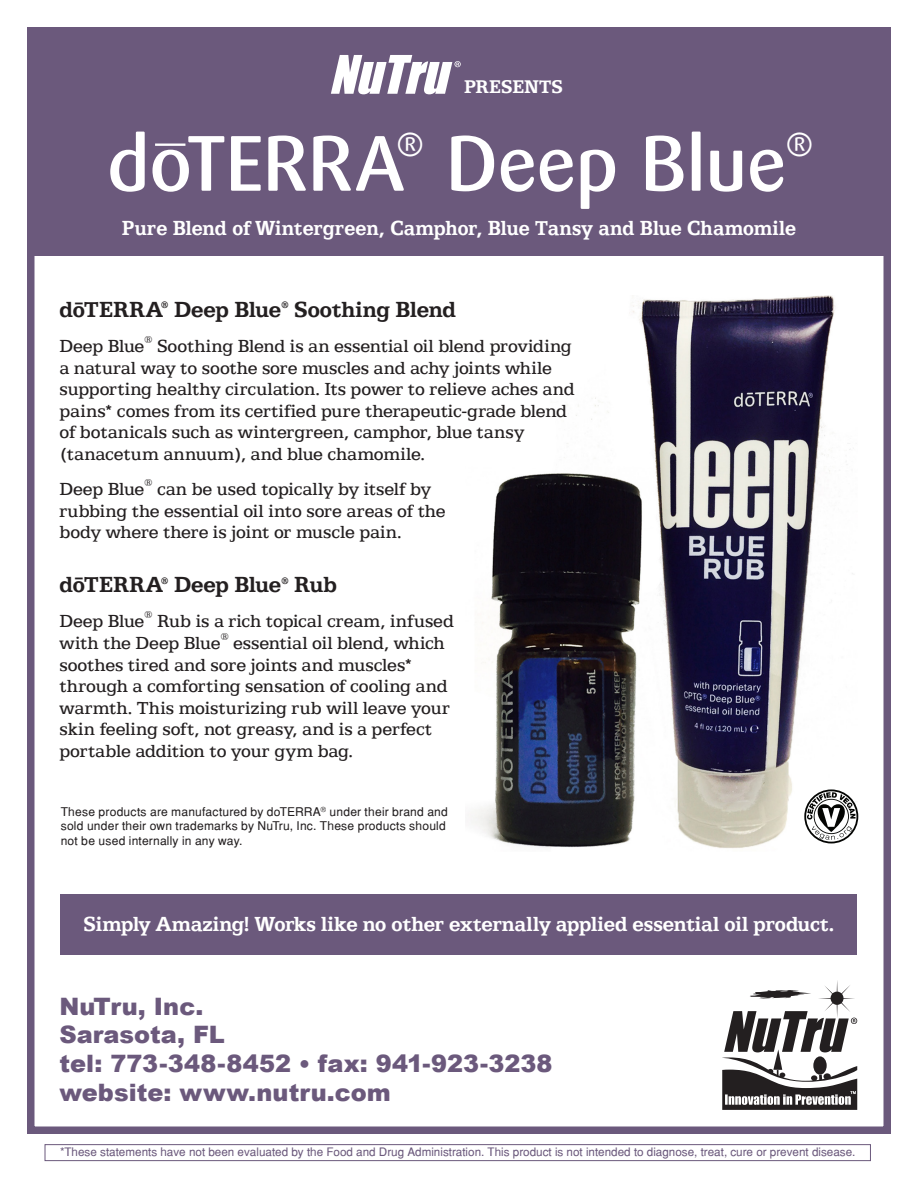
<style>
.page{position:relative;width:918px;height:1188px;background:#fff}
.page>*{position:absolute;margin:0;border:0;box-sizing:border-box;transform-origin:0 0}
.t1{font:500 77.4px "Sari";letter-spacing:-.01em;color:#fff}
.t2{font:500 32.85px "Sari";color:#fff}
.t3{font:900 24px "Arial";color:#6b597c}
.t4{font:700 22.5px "Egyptian Text";letter-spacing:-.01em;color:#231f20}
.t5{font:700 21px "Egyptian Text";color:#fff}
.t6{font:700 21px "Egyptian Text";color:#fff;scale:.95 1}
.t7{font:700 18.9px "Egyptian Text";color:#fff}
.t8{font:18px/21.6px "Egyptian Text";letter-spacing:-.005em;color:#231f20}
.t9{font:12px/14.4px "Helvetica";letter-spacing:.015em;color:#231f20}
.t10{font:11.7px "Helvetica";color:#6b597c}
.t11{font:10.5px "Egyptian Text";color:#231f20}
.t12{font:700 9.6px "Egyptian Text";color:#231f20}
.s1{font-size:18px}
</style>
<div class="page">
<img style="left:469px;top:296px;width:384px;height:553px">
<div style="left:27px;top:27px;width:864px;height:1107px;border:8px solid #6b597c"></div>
<div style="left:27px;top:27px;width:864px;height:228px;background:#6b597c"></div>
<div style="left:45px;top:1144px;width:826px;height:17px;border:1px solid #6b597c"></div>
<svg style="left:804px;top:789px;width:54px;height:54px"></svg>
<div style="left:61px;top:894px;width:796px;height:61px;background:#6b597c"></div>
<hr style="left:155px;top:144px;width:30px;height:2px;background:#fff">
<svg style="left:722px;top:980px;width:135px;height:130px"></svg>
<svg style="left:331px;top:55px;width:130px;height:39px"></svg>
<p class="t7" style="left:464px;top:76px;width:100px">PRESENTS</p>
<p class="t1" style="left:107px;top:118px;width:300px">doTERRA</p>
<p class="t2" style="left:396px;top:125px;width:30px">®</p>
<p class="t1" style="left:446px;top:118px;width:342px">Deep Blue</p>
<p class="t2" style="left:785px;top:125px;width:30px">®</p>
<p class="t6" style="left:122px;top:216px;width:711px">Pure Blend of Wintergreen, Camphor, Blue Tansy and Blue Chamomile</p>
<p class="t4" style="left:59px;top:297px;width:105px">dōTERRA</p>
<p class="t12" style="left:161px;top:300px;width:9px">®</p>
<p class="t4" style="left:174px;top:297px;width:109px">Deep Blue</p>
<p class="t12" style="left:281px;top:300px;width:9px">®</p>
<p class="t4" style="left:294px;top:297px;width:163px">Soothing Blend</p>
<p class="t8" style="left:59px;top:336px;width:86px">Deep Blue</p>
<p class="t11" style="left:145px;top:334px;width:9px">®</p>
<p class="t8" style="left:59px;top:336px;width:517px;text-indent:98px">Soothing Blend is an essential oil blend providing a natural way to soothe sore muscles and achy joints while supporting healthy circulation. Its power to relieve aches and pains* comes from its certified pure therapeutic-grade blend of botanicals such as wintergreen, camphor, blue tansy (tanacetum annuum), and blue chamomile.</p>
<p class="t8" style="left:59px;top:479px;width:86px">Deep Blue</p>
<p class="t11" style="left:145px;top:477px;width:9px">®</p>
<p class="t8" style="left:59px;top:479px;width:388px;text-indent:98px">can be used topically by itself by rubbing the essential oil into sore areas of the body where there is joint or muscle pain.</p>
<p class="t4" style="left:59px;top:572px;width:105px">dōTERRA</p>
<p class="t12" style="left:161px;top:575px;width:9px">®</p>
<p class="t4" style="left:174px;top:572px;width:109px">Deep Blue</p>
<p class="t12" style="left:281px;top:575px;width:9px">®</p>
<p class="t4" style="left:294px;top:572px;width:44px">Rub</p>
<p class="t8" style="left:59px;top:611px;width:86px">Deep Blue</p>
<p class="t11" style="left:145px;top:609px;width:9px">®</p>
<p class="t8" style="left:59px;top:611px;width:396px;text-indent:98px">Rub is a rich topical cream, infused with the Deep Blue</p>
<p class="t11" style="left:221px;top:631px;width:9px">®</p>
<p class="t8" style="left:59px;top:633px;width:392px;text-indent:174px">essential oil blend, which soothes tired and sore joints and muscles* through a comforting sensation of cooling and warmth. This moisturizing rub will leave your skin feeling soft, not greasy, and is a perfect portable addition to your gym bag.</p>
<p class="t9" style="left:61px;top:804px;width:389px">These products are manufactured by doTERRA<sup>®</sup> under their brand and sold under their own trademarks by NuTru, Inc. These products should not be used internally in any way.</p>
<p class="t5" style="left:84px;top:912px;width:752px">Simply Amazing! Works like no other externally applied essential oil product.</p>
<p class="t3" style="left:59px;top:989px;width:146px">NuTru, Inc.</p>
<p class="t3" style="left:59px;top:1017px;width:167px">Sarasota, FL</p>
<p class="t3" style="left:59px;top:1046px;width:495px">tel: 773-348-8452 <span class="s1">●</span> fax: 941-923-3238</p>
<p class="t3" style="left:59px;top:1075px;width:333px">website: www.nutru.com</p>
<p class="t10" style="left:60px;top:1145px;width:797px">*These statements have not been evaluated by the Food and Drug Administration. This product is not intended to diagnose, treat, cure or prevent disease.</p>
</div>
